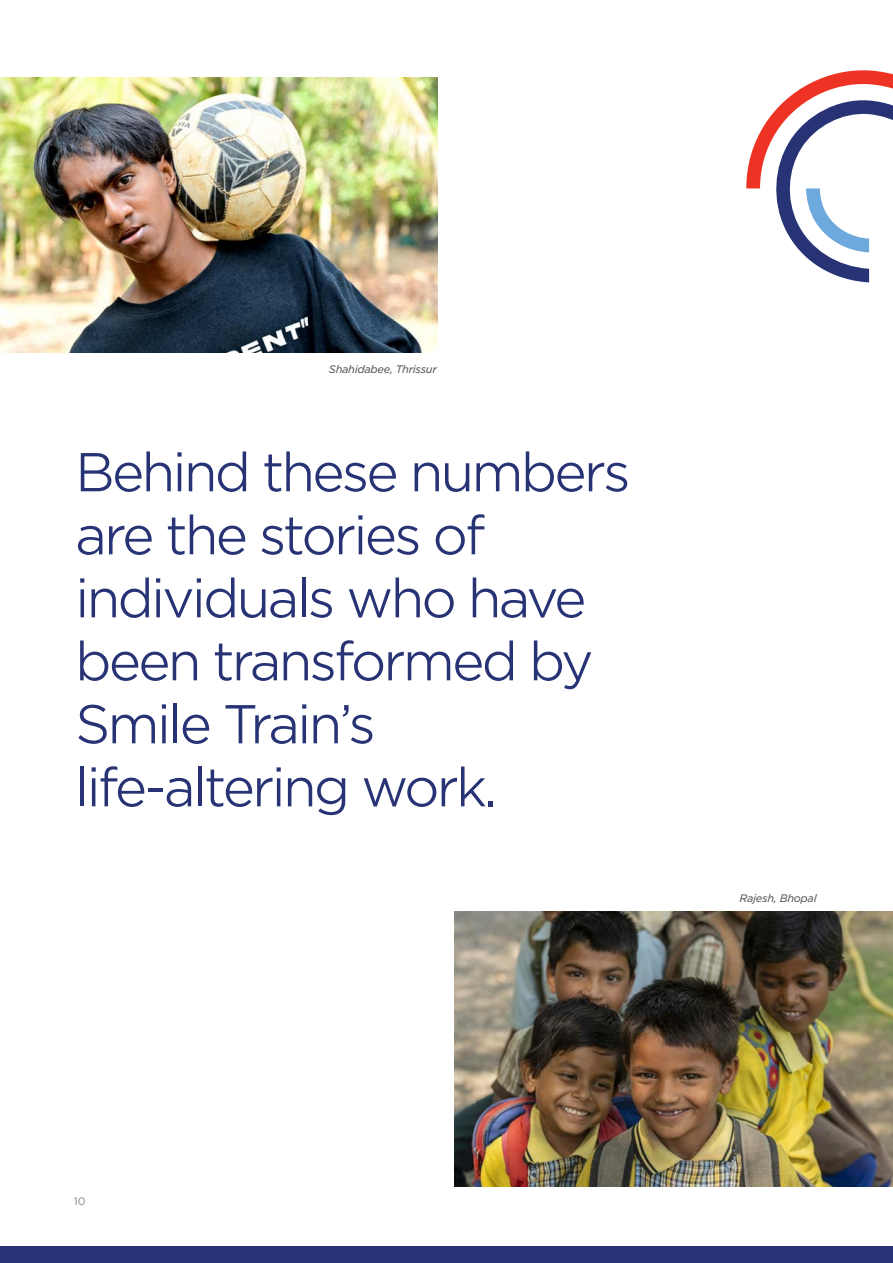
<style>
.page{position:relative;width:893px;height:1263px;background:#fff}
.page>*{position:absolute;margin:0;border:0;box-sizing:border-box;transform-origin:0 0}
.t1{font:300 52.5px/63px "Gotham S Sm";letter-spacing:-.06em;color:#273375}
.Body{font:italic 10.5px "Gotham S Sm";letter-spacing:-.03em;color:#57585a}
.t2{font:10.5px "Gotham S Sm";color:#939598}
</style>
<div class="page">
<div style="left:0;top:1246px;width:893px;height:17px;background:#273375"></div>
<img style="left:0;top:77px;width:438px;height:275px">
<img style="left:455px;top:911px;width:438px;height:276px">
<svg style="left:746px;top:70px;width:147px;height:212px"></svg>
<p class="Body" style="left:329px;top:362px;width:110px">Shahidabee, Thrissur</p>
<h1 class="t1" style="left:75px;top:439px;width:557px">Behind these numbers are the stories of individuals who have been transformed by<br>Smile Train’s life-altering work.</h1>
<p class="Body" style="left:739px;top:891px;width:79px">Rajesh, Bhopal</p>
<p class="t2" style="left:74px;top:1194px;width:13px">10</p>
</div>
